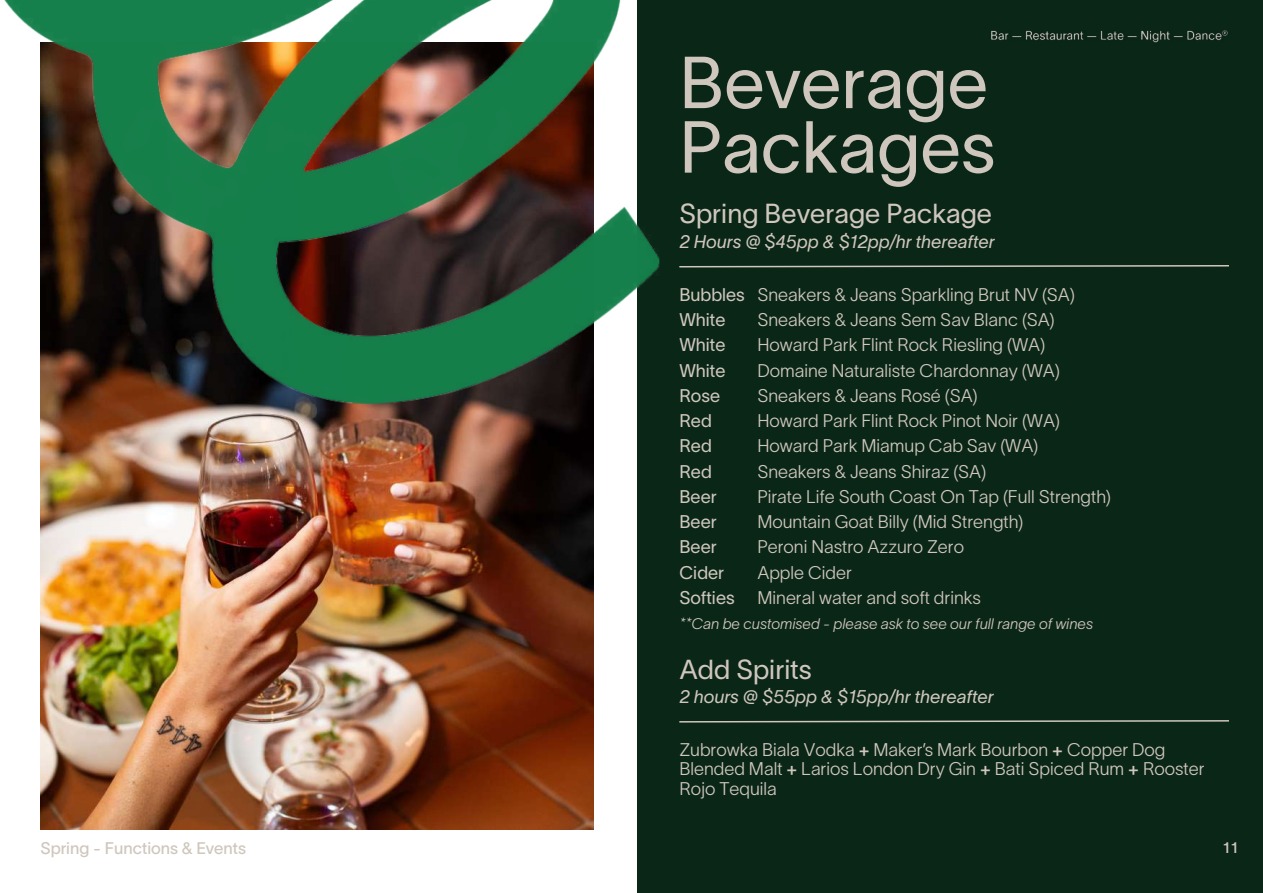
<style>
.page{position:relative;width:1263px;height:893px;background:#fff}
.page>*{position:absolute;margin:0;border:0;box-sizing:border-box;transform-origin:0 0}
.t1{font:72px/64.5px "TWK Lausanne 300";color:#cfc7bd}
.t2{font:27px "TWK Lausanne 300";color:#cfc7bd}
.t3{font:18px/19.5px "TWK Lausanne";color:#cfc7bd}
.t4{font:italic 18px "TWK Lausanne 300";color:#cfc7bd}
.t5{font:18px "TWK Lausanne 300";color:#cfc7bd}
.t6{font:16.5px "TWK Lausanne 400";color:#cfc7bd}
.t7{font:italic 15px "TWK Lausanne 200";color:#cfc7bd}
.t8{font:15px "TWK Lausanne 500";color:#cfc7bd}
.s1{font-family:"TWK Lausanne 300"}
.s2{font-family:"TWK Lausanne 500"}
</style>
<div class="page">
<div style="left:638px;top:0;width:625px;height:893px;background:#0a2617"></div>
<img style="left:40px;top:408px;width:553px;height:421px">
<img style="left:4px;top:0;width:656px;height:408px">
<svg style="left:679px;top:720px;width:550px;height:3px"></svg>
<svg style="left:679px;top:265px;width:550px;height:3px"></svg>
<img style="left:991px;top:30px;width:237px;height:13px">
<p class="t6" style="left:41px;top:837px;width:207px">Spring - Functions &amp; Events</p>
<h1 class="t1" style="left:679px;top:45px;width:318px">Beverage<br>Packages</h1>
<h2 class="t2" style="left:679px;top:194px;width:314px">Spring Beverage Package</h2>
<p class="t4" style="left:679px;top:229px;width:317px">2 Hours @ $45pp &amp; $12pp/hr thereafter</p>
<p class="t3" style="left:679px;top:284px;width:397px"><span class="s1">Bubbles</span> Sneakers &amp; Jeans Sparkling Brut NV (SA)</p>
<p class="t5" style="left:679px;top:307px;width:48px">White</p>
<p class="t3" style="left:757px;top:309px;width:299px">Sneakers &amp; Jeans Sem Sav Blanc (SA)</p>
<p class="t5" style="left:679px;top:332px;width:48px">White</p>
<p class="t3" style="left:757px;top:334px;width:289px">Howard Park Flint Rock Riesling (WA)</p>
<p class="t5" style="left:679px;top:358px;width:48px">White</p>
<p class="t3" style="left:757px;top:359px;width:304px">Domaine Naturaliste Chardonnay (WA)</p>
<p class="t5" style="left:679px;top:383px;width:42px">Rose</p>
<p class="t3" style="left:757px;top:385px;width:222px">Sneakers &amp; Jeans Rosé (SA)</p>
<p class="t5" style="left:679px;top:408px;width:34px">Red</p>
<p class="t3" style="left:757px;top:410px;width:304px">Howard Park Flint Rock Pinot Noir (WA)</p>
<p class="t5" style="left:679px;top:433px;width:34px">Red</p>
<p class="t3" style="left:757px;top:435px;width:283px">Howard Park Miamup Cab Sav (WA)</p>
<p class="t5" style="left:679px;top:459px;width:34px">Red</p>
<p class="t3" style="left:757px;top:460px;width:230px">Sneakers &amp; Jeans Shiraz (SA)</p>
<p class="t5" style="left:679px;top:484px;width:39px">Beer</p>
<p class="t3" style="left:757px;top:486px;width:355px">Pirate Life South Coast On Tap (Full Strength)</p>
<p class="t5" style="left:679px;top:509px;width:39px">Beer</p>
<p class="t3" style="left:757px;top:511px;width:268px">Mountain Goat Billy (Mid Strength)</p>
<p class="t5" style="left:679px;top:534px;width:39px">Beer</p>
<p class="t3" style="left:757px;top:536px;width:208px">Peroni Nastro Azzuro Zero</p>
<p class="t5" style="left:679px;top:560px;width:46px">Cider</p>
<p class="t3" style="left:757px;top:561px;width:96px">Apple Cider</p>
<p class="t5" style="left:679px;top:585px;width:57px">Softies</p>
<p class="t3" style="left:757px;top:587px;width:225px">Mineral water and soft drinks</p>
<p class="t7" style="left:679px;top:613px;width:415px">**Can be customised - please ask to see our full range of wines</p>
<h2 class="t2" style="left:679px;top:651px;width:134px">Add Spirits</h2>
<p class="t4" style="left:679px;top:684px;width:316px">2 hours @ $55pp &amp; $15pp/hr thereafter</p>
<p class="t3" style="left:679px;top:739px;width:527px">Zubrowka Biala Vodka <span class="s2">+</span> Maker’s Mark Bourbon <span class="s2">+</span> Copper Dog<br>Blended Malt <span class="s2">+</span> Larios London Dry Gin <span class="s2">+</span> Bati Spiced Rum <span class="s2">+</span> Rooster<br>Rojo Tequila</p>
<p class="t8" style="left:1223px;top:837px;width:16px">11</p>
</div>
